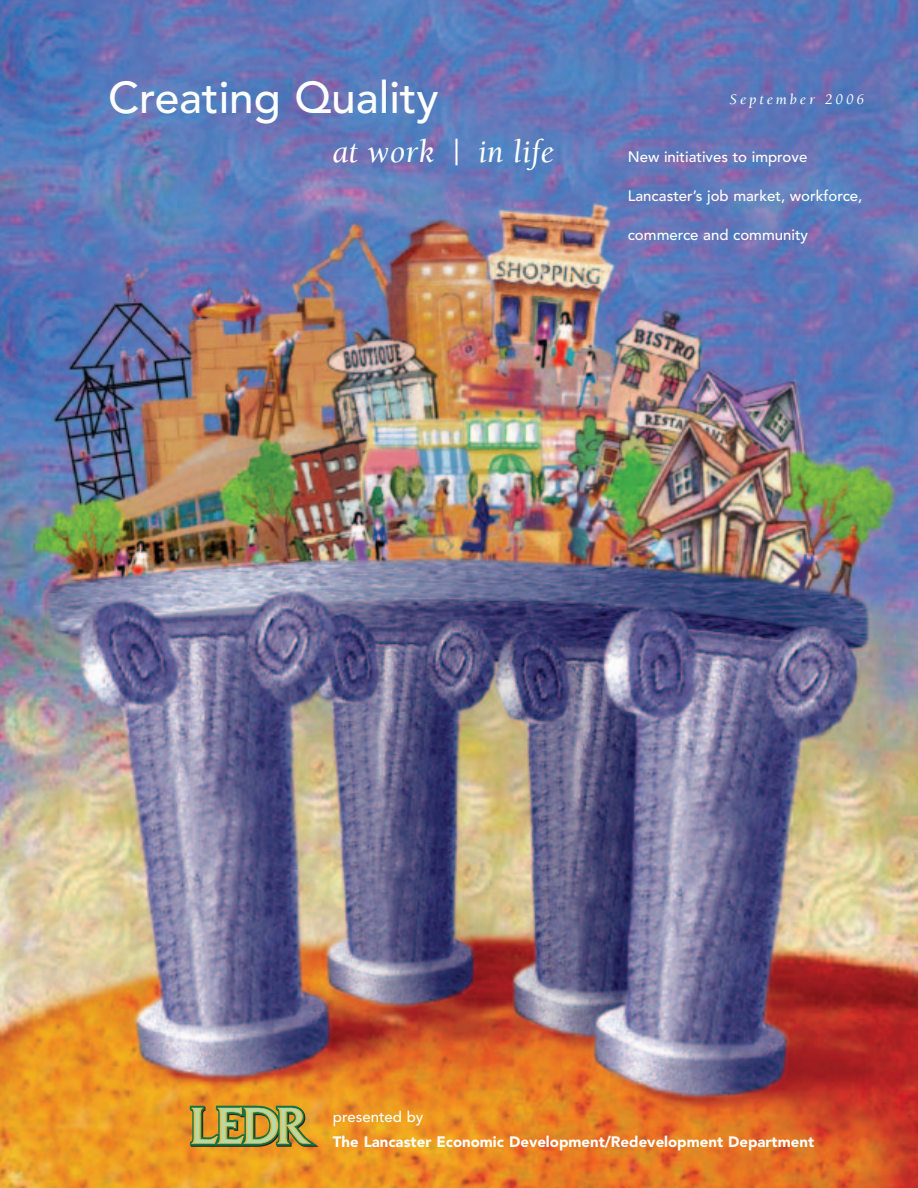
<style>
.page{position:relative;width:918px;height:1188px;background:#fff}
.page>*{position:absolute;margin:0;border:0;box-sizing:border-box;transform-origin:0 0}
.t1{font:500 44.25px "Avenir";color:#fff}
.t2{font:italic 33px "Berkeley";color:#fff}
.t3{font:500 15px "Avenir";color:#fff}
.t4{font:900 15px "Avenir";color:#fff}
.t5{font:italic 15px "Berkeley";letter-spacing:.2em;color:#fff}
</style>
<div class="page">
<img style="left:0;top:0;width:918px;height:1188px">
<svg style="left:190px;top:1106px;width:129px;height:41px;background:#a19d4e"></svg>
<h1 class="t1" style="left:108px;top:79px;width:332px">Creating Quality</h1>
<h2 class="t2" style="left:333px;top:139px;width:223px">at work | in life</h2>
<p class="t5" style="left:730px;top:93px;width:136px">September 2006</p>
<p class="t3" style="left:628px;top:151px;width:181px">New initiatives to improve</p>
<p class="t3" style="left:628px;top:190px;width:236px">Lancaster’s job market, workforce,</p>
<p class="t3" style="left:628px;top:229px;width:182px">commerce and community</p>
<p class="t3" style="left:333px;top:1110px;width:92px">presented by</p>
<p class="t4" style="left:333px;top:1136px;width:483px">The Lancaster Economic Development/Redevelopment Department</p>
</div>
